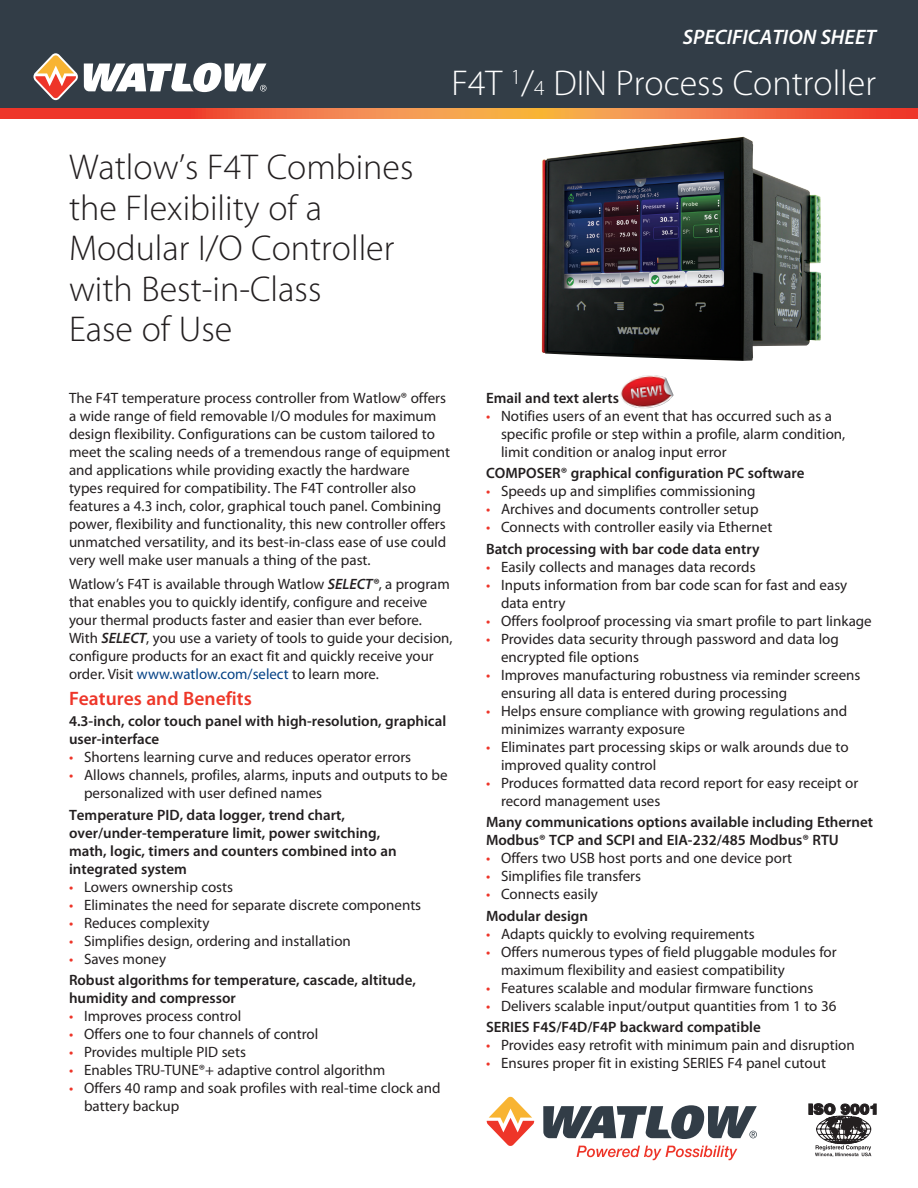
<style>
.page{position:relative;width:918px;height:1188px;background:#fff}
.page>*{position:absolute;margin:0;border:0;box-sizing:border-box;transform-origin:0 0}
.t1{font:300 36px/40.5px "Myriad Pro";color:#231f20}
.t2{font:300 36px "Myriad Pro";color:#fff}
.t3{font:italic 600 21px "Myriad Pro";color:#fff}
.t4{font:600 19.5px "Myriad Pro";color:#ee3829}
.t5{font:15px/18px "Myriad Pro";color:#231f20}
.t6{font:600 15px/18px "Myriad Pro";color:#231f20}
.s1{font-size:21.6px}
.s2{font-weight:600;font-style:italic}
.s3{color:#054286}
.s4{color:#ee3529}
.s5{font-weight:400;color:#ee3529}
.s6{font-weight:400}
.s7{font-weight:600}
</style>
<div class="page">
<div style="left:0;top:0;width:918px;height:108px;background:#323d47"></div>
<svg style="left:809px;top:1103px;width:67px;height:54px"></svg>
<svg style="left:84px;top:63px;width:183px;height:29px"></svg>
<svg style="left:33px;top:53px;width:45px;height:47px"></svg>
<svg style="left:0;top:108px;width:918px;height:11px"></svg>
<svg style="left:543px;top:1105px;width:214px;height:34px"></svg>
<svg style="left:487px;top:1096px;width:47px;height:50px"></svg>
<svg style="left:577px;top:1146px;width:160px;height:14px"></svg>
<img style="left:542px;top:137px;width:279px;height:224px">
<img style="left:620px;top:375px;width:54px;height:34px">
<h2 class="t3" style="left:683px;top:24px;width:195px">SPECIFICATION SHEET</h2>
<h1 class="t1" style="left:69px;top:148px;width:346px">Watlow’s F4T Combines the Flexibility of a<br>Modular I/O Controller with Best-in-Class<br>Ease of Use</h1>
<h1 class="t2" style="left:451px;top:64px;width:426px">F4T <sup>1</sup>/<span class="s1">4</span> DIN Process Controller</h1>
<p class="t5" style="left:69px;top:388px;width:383px">The F4T temperature process controller from Watlow® offers a wide range of field removable I/O modules for maximum design flexibility. Configurations can be custom tailored to meet the scaling needs of a tremendous range of equipment and applications while providing exactly the hardware<br>types required for compatibility. The F4T controller also features a 4.3 inch, color, graphical touch panel. Combining power, flexibility and functionality, this new controller offers unmatched versatility, and its best-in-class ease of use could very well make user manuals a thing of the past.</p>
<p class="t5" style="left:69px;top:575px;width:385px">Watlow’s F4T is available through Watlow <span class="s2">SELECT®</span>, a program that enables you to quickly identify, configure and receive your thermal products faster and easier than ever before.<br>With <span class="s2">SELECT</span>, you use a variety of tools to guide your decision, configure products for an exact fit and quickly receive your order. Visit <span class="s3">www.watlow.com/select</span> to learn more.</p>
<h3 class="t4" style="left:69px;top:686px;width:184px"><span class="s4">Featur</span>es and Benefit<span class="s4">s</span></h3>
<p class="t6" style="left:69px;top:712px;width:379px">4.3-inch, color touch panel with high-resolution, graphical user-interface</p>
<p class="t5" style="left:69px;top:748px;width:344px"><span class="s4">•</span> Shortens learning curve and reduces operator errors</p>
<p class="t5" style="left:84px;top:766px;width:365px;text-indent:-15px"><span class="s4">•</span> Allows channels, profiles, alarms, inputs and outputs to be personalized with user defined names</p>
<p class="t6" style="left:69px;top:806px;width:329px">Temperature PID, data logger, trend chart, over/under-temperature limit, power switching, math, logic, timers and counters combined into an integrated system</p>
<p class="t5" style="left:69px;top:878px;width:166px"><span class="s4">•</span> Lowers ownership costs</p>
<p class="t5" style="left:69px;top:896px;width:354px"><span class="s4">•</span> Eliminates the need for separate discrete components</p>
<p class="t5" style="left:69px;top:914px;width:142px"><span class="s4">•</span> Reduces complexity</p>
<p class="t5" style="left:69px;top:932px;width:283px"><span class="s4">•</span> Simplifies design, ordering and installation</p>
<p class="t6" style="left:69px;top:948px;width:348px;line-height:21.5px"><span class="s5">•</span> <span class="s6">Saves money<br></span>Robust algorithms for temperature, cascade, altitude,</p>
<p class="t6" style="left:69px;top:989px;width:168px">humidity and compressor</p>
<p class="t5" style="left:69px;top:1007px;width:174px"><span class="s4">•</span> Improves process control</p>
<p class="t5" style="left:69px;top:1025px;width:251px"><span class="s4">•</span> Offers one to four channels of control</p>
<p class="t5" style="left:69px;top:1043px;width:179px"><span class="s4">•</span> Provides multiple PID sets</p>
<p class="t5" style="left:69px;top:1061px;width:318px"><span class="s4">•</span> Enables TRU-TUNE®+ adaptive control algorithm</p>
<p class="t5" style="left:84px;top:1079px;width:358px;text-indent:-15px"><span class="s4">•</span> Offers 40 ramp and soak profiles with real-time clock and battery backup</p>
<p class="t6" style="left:486px;top:388px;width:135px">Email and text alerts</p>
<p class="t5" style="left:501px;top:406px;width:346px;text-indent:-15px"><span class="s4">•</span> Notifies users of an event that has occurred such as a specific profile or step within a profile, alarm condition, limit condition or analog input error</p>
<p class="t6" style="left:486px;top:464px;width:320px">COMPOSER® graphical configuration PC software</p>
<p class="t5" style="left:486px;top:482px;width:271px"><span class="s4">•</span> Speeds up and simplifies commissioning</p>
<p class="t5" style="left:486px;top:500px;width:274px"><span class="s4">•</span> Archives and documents controller setup</p>
<p class="t5" style="left:486px;top:516px;width:288px;line-height:21.5px"><span class="s4">•</span> Connects with controller easily via Ethernet<br><span class="s7">Batch processing with bar code data entry</span></p>
<p class="t5" style="left:486px;top:557px;width:271px"><span class="s4">•</span> Easily collects and manages data records</p>
<p class="t5" style="left:501px;top:575px;width:348px;text-indent:-15px"><span class="s4">•</span> Inputs information from bar code scan for fast and easy data entry</p>
<p class="t5" style="left:486px;top:611px;width:387px"><span class="s4">•</span> Offers foolproof processing via smart profile to part linkage</p>
<p class="t5" style="left:501px;top:629px;width:339px;text-indent:-15px"><span class="s4">•</span> Provides data security through password and data log encrypted file options</p>
<p class="t5" style="left:501px;top:665px;width:361px;text-indent:-15px"><span class="s4">•</span> Improves manufacturing robustness via reminder screens ensuring all data is entered during processing</p>
<p class="t5" style="left:501px;top:701px;width:348px;text-indent:-15px"><span class="s4">•</span> Helps ensure compliance with growing regulations and minimizes warranty exposure</p>
<p class="t5" style="left:501px;top:737px;width:349px;text-indent:-15px"><span class="s4">•</span> Eliminates part processing skips or walk arounds due to improved quality control</p>
<p class="t5" style="left:501px;top:773px;width:359px;text-indent:-15px"><span class="s4">•</span> Produces formatted data record report for easy receipt or record management uses</p>
<p class="t6" style="left:486px;top:813px;width:389px">Many communications options available including Ethernet<br>Modbus® TCP and SCPI and EIA-232/485 Modbus® RTU</p>
<p class="t5" style="left:486px;top:849px;width:308px"><span class="s4">•</span> Offers two USB host ports and one device port</p>
<p class="t5" style="left:486px;top:867px;width:157px"><span class="s4">•</span> Simplifies file transfers</p>
<p class="t5" style="left:486px;top:883px;width:114px;line-height:21.5px"><span class="s4">•</span> Connects easily<br><span class="s7">Modular design</span></p>
<p class="t5" style="left:486px;top:924px;width:270px"><span class="s4">•</span> Adapts quickly to evolving requirements</p>
<p class="t5" style="left:501px;top:942px;width:337px;text-indent:-15px"><span class="s4">•</span> Offers numerous types of field pluggable modules for maximum flexibility and easiest compatibility</p>
<p class="t5" style="left:486px;top:978px;width:329px"><span class="s4">•</span> Features scalable and modular firmware functions</p>
<p class="t5" style="left:486px;top:995px;width:352px;line-height:21.5px"><span class="s4">•</span> Delivers scalable input/output quantities from 1 to 36<br><span class="s7">SERIES F4S/F4D/F4P backward compatible</span></p>
<p class="t5" style="left:486px;top:1036px;width:370px"><span class="s4">•</span> Provides easy retrofit with minimum pain and disruption</p>
<p class="t5" style="left:486px;top:1054px;width:341px"><span class="s4">•</span> Ensures proper fit in existing SERIES F4 panel cutout</p>
</div>
